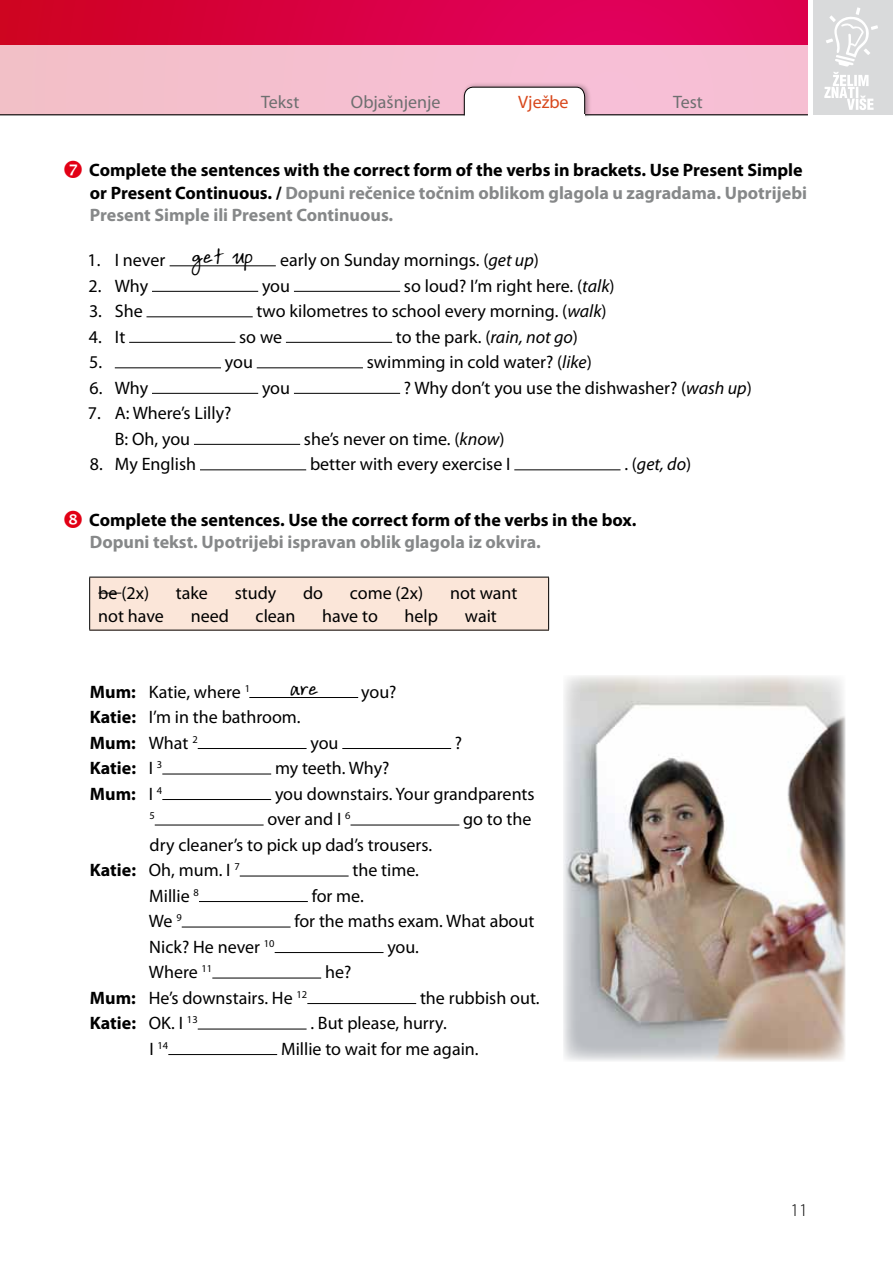
<style>
.page{position:relative;width:893px;height:1263px;background:#fff}
.page>*{position:absolute;margin:0;border:0;box-sizing:border-box;transform-origin:0 0}
.t1{font:21px "Ardleys Hand";color:#000}
.t2{font:18px/25.5px "Myriad Pro";color:#000}
.t3{font:700 18px/22.5px "Myriad Pro";color:#000}
.t4{font:700 18px "Myriad Pro";color:#868889}
.t5{font:18px "Myriad Pro";color:#6e6f70}
.t6{font:italic 18px "Myriad Pro";color:#000}
.t7{font:18px "Myriad Pro";color:#d8471b}
.t8{font:300 18px "Myriad Pro";color:#000}
.t9{font:10.5px "Myriad Pro";color:#000}
.s1{color:#868889}
.s2{font-style:italic}
.s3{font-style:normal}
.s4{font-weight:700}
.s5{font-weight:400}
.s6{font-size:18px}
</style>
<div class="page">
<svg style="left:0;top:0;width:808px;height:45px;background:#d90044"></svg>
<div style="left:0;top:45px;width:810px;height:70px;background:#f5bfd1"></div>
<div style="left:813px;top:0;width:80px;height:115px;background:#d9dadb"></div>
<hr style="left:0;top:114px;width:808px;height:1px;background:#000">
<div style="left:461px;top:82px;width:130px;height:37px;background:#000;opacity:.28"></div>
<svg style="left:464px;top:86px;width:121px;height:30px;background:#f1eff0"></svg>
<div style="left:465px;top:114px;width:119px;height:6px;background:#fff"></div>
<svg style="left:824px;top:7px;width:54px;height:103px"></svg>
<hr style="left:170px;top:265px;width:106px;height:1px;background:#000">
<hr style="left:152px;top:291px;width:106px;height:1px;background:#000">
<hr style="left:294px;top:291px;width:106px;height:1px;background:#000">
<hr style="left:147px;top:316px;width:106px;height:1px;background:#000">
<hr style="left:129px;top:342px;width:106px;height:1px;background:#000">
<hr style="left:286px;top:342px;width:106px;height:1px;background:#000">
<hr style="left:115px;top:367px;width:106px;height:1px;background:#000">
<hr style="left:257px;top:367px;width:106px;height:1px;background:#000">
<hr style="left:152px;top:393px;width:106px;height:1px;background:#000">
<hr style="left:294px;top:393px;width:106px;height:1px;background:#000">
<hr style="left:194px;top:444px;width:106px;height:1px;background:#000">
<hr style="left:200px;top:469px;width:106px;height:1px;background:#000">
<hr style="left:514px;top:469px;width:106px;height:1px;background:#000">
<div style="left:90px;top:577px;width:459px;height:53px;background:#fbe6d9"></div>
<hr style="left:89px;top:577px;width:460px;height:1px;background:#000">
<hr style="left:89px;top:577px;width:1px;height:53px;background:#000">
<hr style="left:548px;top:577px;width:1px;height:53px;background:#000">
<hr style="left:89px;top:630px;width:460px;height:1px;background:#000">
<svg style="left:98px;top:593px;width:23px;height:1px"></svg>
<img style="left:563px;top:675px;width:282px;height:387px">
<hr style="left:249px;top:697px;width:109px;height:1px;background:#000">
<hr style="left:198px;top:748px;width:109px;height:1px;background:#000">
<hr style="left:342px;top:748px;width:109px;height:1px;background:#000">
<hr style="left:162px;top:774px;width:109px;height:1px;background:#000">
<hr style="left:162px;top:799px;width:109px;height:1px;background:#000">
<hr style="left:155px;top:825px;width:109px;height:1px;background:#000">
<hr style="left:350px;top:825px;width:109px;height:1px;background:#000">
<hr style="left:240px;top:876px;width:109px;height:1px;background:#000">
<hr style="left:199px;top:901px;width:109px;height:1px;background:#000">
<hr style="left:182px;top:927px;width:109px;height:1px;background:#000">
<hr style="left:275px;top:952px;width:109px;height:1px;background:#000">
<hr style="left:212px;top:978px;width:109px;height:1px;background:#000">
<hr style="left:307px;top:1003px;width:109px;height:1px;background:#000">
<hr style="left:198px;top:1029px;width:109px;height:1px;background:#000">
<hr style="left:168px;top:1054px;width:109px;height:1px;background:#000">
<p class="t5" style="left:261px;top:91px;width:40px">Tekst</p>
<p class="t5" style="left:351px;top:91px;width:91px">Objašnjenje</p>
<p class="t7" style="left:518px;top:91px;width:52px">Vježbe</p>
<p class="t5" style="left:673px;top:91px;width:31px">Test</p>
<p class="t3" style="left:89px;top:158px;width:719px">Complete the sentences with the correct form of the verbs in brackets. Use Present Simple or Present Continuous. / <span class="s1">Dopuni rečenice točnim oblikom glagola u zagradama. Upotrijebi<br>Present Simple ili Present Continuous.</span></p>
<p class="t2" style="left:88px;top:247px;width:79px">1. I never</p>
<p class="t1" style="left:192px;top:244px;width:62px">get up</p>
<p class="t2" style="left:280px;top:247px;width:260px">early on Sunday mornings. (<span class="s2">get up</span>)</p>
<p class="t2" style="left:89px;top:273px;width:61px">2. Why</p>
<p class="t2" style="left:262px;top:273px;width:30px">you</p>
<p class="t2" style="left:404px;top:273px;width:212px">so loud? I’m right here. (<span class="s2">talk</span>)</p>
<p class="t2" style="left:89px;top:298px;width:55px">3. She</p>
<p class="t2" style="left:257px;top:298px;width:352px">two kilometres to school every morning. (<span class="s2">walk</span>)</p>
<p class="t2" style="left:89px;top:324px;width:38px">4. It</p>
<p class="t2" style="left:239px;top:324px;width:44px">so we</p>
<p class="t2" style="left:396px;top:324px;width:184px">to the park. (<span class="s2">rain, not go</span>)</p>
<p class="t2" style="left:89px;top:349px;width:12px">5.</p>
<p class="t2" style="left:225px;top:349px;width:30px">you</p>
<p class="t2" style="left:367px;top:349px;width:226px">swimming in cold water? (<span class="s2">like</span>)</p>
<p class="t2" style="left:90px;top:375px;width:60px">6. Why</p>
<p class="t2" style="left:262px;top:375px;width:30px">you</p>
<p class="t2" style="left:404px;top:375px;width:349px">? Why don’t you use the dishwasher? (<span class="s2">wash up</span>)</p>
<p class="t2" style="left:115px;top:400px;width:118px;text-indent:-27px">7. A: Where’s Lilly?<br>B: Oh, you</p>
<p class="t2" style="left:304px;top:426px;width:202px">she’s never on time. (<span class="s2">know</span>)</p>
<p class="t2" style="left:90px;top:451px;width:108px">8. My English</p>
<p class="t2" style="left:310px;top:451px;width:202px">better with every exercise I</p>
<p class="t6" style="left:624px;top:453px;width:68px"><span class="s3">. (</span>get, do<span class="s3">)</span></p>
<p class="t3" style="left:89px;top:508px;width:549px">Complete the sentences. Use the correct form of the verbs in the box.</p>
<p class="t4" style="left:90px;top:530px;width:453px">Dopuni tekst. Upotrijebi ispravan oblik glagola iz okvira.</p>
<p class="t2" style="left:98px;top:580px;width:52px">be (2x)</p>
<p class="t2" style="left:176px;top:580px;width:34px">take</p>
<p class="t2" style="left:235px;top:580px;width:43px">study</p>
<p class="t2" style="left:303px;top:580px;width:22px">do</p>
<p class="t2" style="left:350px;top:580px;width:75px">come (2x)</p>
<p class="t2" style="left:450px;top:580px;width:69px">not want</p>
<p class="t2" style="left:98px;top:602px;width:67px">not have</p>
<p class="t2" style="left:191px;top:602px;width:40px">need</p>
<p class="t2" style="left:256px;top:602px;width:41px">clean</p>
<p class="t2" style="left:322px;top:602px;width:57px">have to</p>
<p class="t2" style="left:405px;top:602px;width:35px">help</p>
<p class="t2" style="left:465px;top:602px;width:34px">wait</p>
<p class="t2" style="left:90px;top:679px;width:162px"><span class="s4">Mum:</span> Katie, where <sup>1</sup></p>
<p class="t1" style="left:290px;top:675px;width:30px">are</p>
<p class="t2" style="left:361px;top:679px;width:37px">you?</p>
<p class="t2" style="left:90px;top:704px;width:211px"><span class="s4">Katie:</span> I’m in the bathroom.<br><span class="s4">Mum:</span> What <sup>2</sup></p>
<p class="t2" style="left:310px;top:730px;width:30px">you</p>
<p class="t2" style="left:455px;top:730px;width:9px">?</p>
<p class="t3" style="left:90px;top:756px;width:74px">Katie: <span class="s5">I</span> <sup>3</sup></p>
<p class="t2" style="left:275px;top:755px;width:116px">my teeth. Why?</p>
<p class="t3" style="left:90px;top:782px;width:74px">Mum: <span class="s5">I</span> <sup>4</sup></p>
<p class="t2" style="left:275px;top:781px;width:261px">you downstairs. Your grandparents</p>
<p class="t9" style="left:149px;top:809px;width:7px">5</p>
<p class="t2" style="left:267px;top:806px;width:85px">over and I <sup>6</sup></p>
<p class="t2" style="left:463px;top:806px;width:70px">go to the</p>
<p class="t2" style="left:90px;top:832px;width:342px;text-indent:60px">dry cleaner’s to pick up dad’s trousers.<br><span class="s4">Katie:</span> Oh, mum. I <sup>7</sup></p>
<p class="t2" style="left:352px;top:857px;width:66px">the time.</p>
<p class="t2" style="left:149px;top:883px;width:51px">Millie <sup>8</sup></p>
<p class="t2" style="left:312px;top:883px;width:52px">for me.</p>
<p class="t2" style="left:149px;top:908px;width:34px">We <sup>9</sup></p>
<p class="t2" style="left:294px;top:908px;width:241px">for the maths exam. What about</p>
<p class="t2" style="left:149px;top:934px;width:127px">Nick? He never <sup>10</sup></p>
<p class="t2" style="left:387px;top:934px;width:32px">you.</p>
<p class="t2" style="left:149px;top:959px;width:65px">Where <sup>11</sup></p>
<p class="t2" style="left:325px;top:959px;width:28px">he?</p>
<p class="t2" style="left:90px;top:985px;width:219px"><span class="s4">Mum:</span> He’s downstairs. He <sup>12</sup></p>
<p class="t2" style="left:420px;top:985px;width:120px">the rubbish out.</p>
<p class="t3" style="left:90px;top:1011px;width:109px">Katie: <span class="s5">OK. I</span> <sup>13</sup></p>
<p class="t2" style="left:310px;top:1010px;width:136px">. But please, hurry.</p>
<p class="t9" style="left:149px;top:1039px;width:20px"><span class="s6">I</span> 14</p>
<p class="t2" style="left:281px;top:1036px;width:198px">Millie to wait for me again.</p>
<p class="t8" style="left:790px;top:1200px;width:19px">11</p>
</div>
